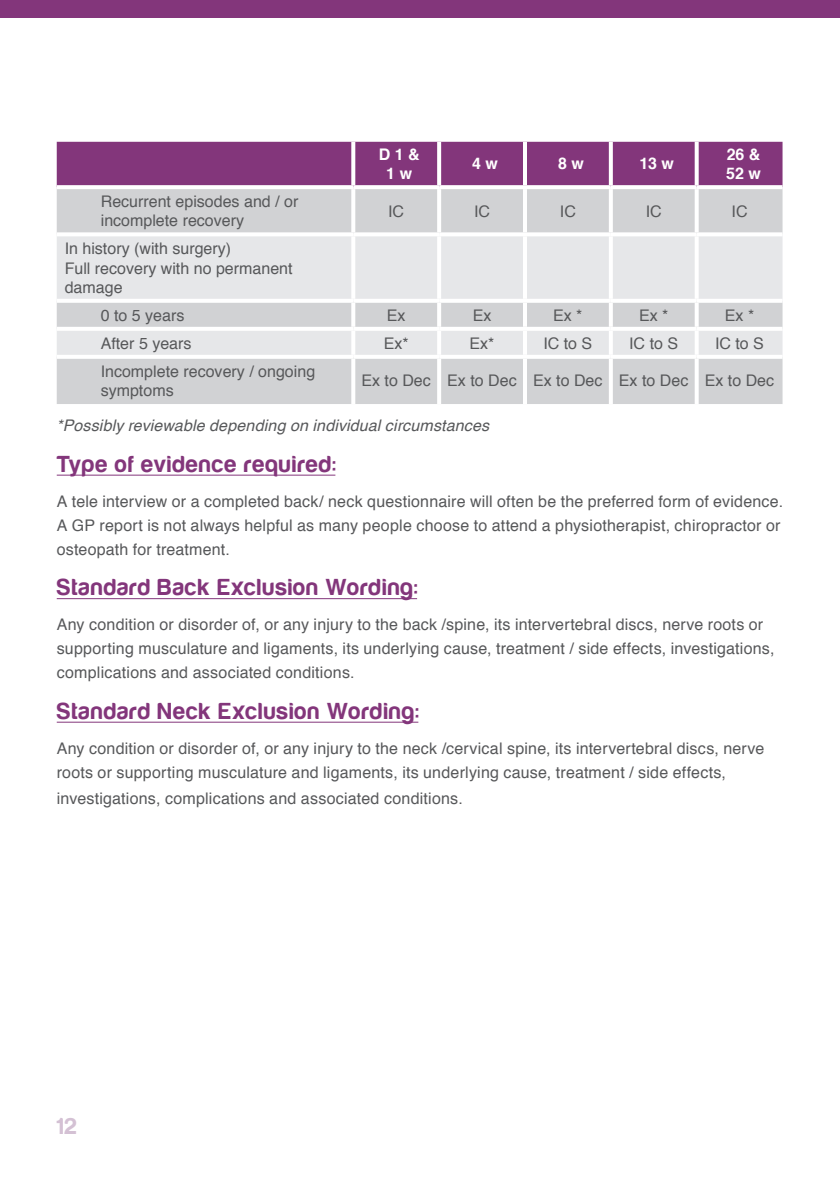
<style>
.page{position:relative;width:840px;height:1191px;background:#fff}
.page>*{position:absolute;margin:0;border:0;box-sizing:border-box;transform-origin:0 0}
.t1{font:24px "Harabara";letter-spacing:.055em;color:#83367b}
.t2{font:24px "Harabara";color:#d4c1d4}
.t3{font:16px/24px "Helvetica";letter-spacing:.01em;color:#57585a}
.t4{font:italic 16px "Helvetica";letter-spacing:.01em;color:#57585a}
.t5{font:700 16px/19.2px "Helvetica";color:#fff;text-align:center}
</style>
<div class="page">
<div style="left:0;top:0;width:839px;height:18px;background:#83367b"></div>
<hr style="left:57px;top:474px;width:278px;height:1px;background:#83367b">
<hr style="left:57px;top:598px;width:360px;height:1px;background:#83367b">
<hr style="left:57px;top:721px;width:361px;height:1px;background:#83367b">
<div style="left:57px;top:142px;width:725px;height:43px;background:#83367b"></div>
<div style="left:57px;top:189px;width:725px;height:215px;background:#d1d2d4"></div>
<svg style="left:57px;top:236px;width:725px;height:119px;background:#e1e2e4"></svg>
<svg style="left:351px;top:142px;width:4px;height:43px"></svg>
<svg style="left:437px;top:142px;width:4px;height:43px"></svg>
<svg style="left:522px;top:142px;width:4px;height:43px"></svg>
<svg style="left:608px;top:142px;width:4px;height:43px"></svg>
<svg style="left:694px;top:142px;width:4px;height:43px"></svg>
<svg style="left:57px;top:185px;width:296px;height:1px"></svg>
<svg style="left:353px;top:185px;width:86px;height:2px"></svg>
<svg style="left:439px;top:185px;width:85px;height:2px"></svg>
<svg style="left:524px;top:185px;width:86px;height:1px"></svg>
<svg style="left:610px;top:185px;width:86px;height:2px"></svg>
<svg style="left:696px;top:185px;width:86px;height:2px"></svg>
<svg style="left:351px;top:189px;width:4px;height:43px"></svg>
<hr style="left:437px;top:189px;width:4px;height:43px;background:#fff">
<svg style="left:522px;top:189px;width:4px;height:43px"></svg>
<svg style="left:608px;top:189px;width:4px;height:43px"></svg>
<svg style="left:694px;top:189px;width:4px;height:43px"></svg>
<svg style="left:57px;top:232px;width:296px;height:4px"></svg>
<svg style="left:353px;top:232px;width:86px;height:4px"></svg>
<hr style="left:351px;top:236px;width:4px;height:63px;background:#fff">
<svg style="left:439px;top:232px;width:85px;height:4px"></svg>
<hr style="left:437px;top:236px;width:4px;height:63px;background:#fff">
<svg style="left:524px;top:232px;width:86px;height:4px"></svg>
<svg style="left:522px;top:236px;width:4px;height:63px"></svg>
<svg style="left:610px;top:232px;width:86px;height:4px"></svg>
<svg style="left:608px;top:236px;width:4px;height:63px"></svg>
<svg style="left:696px;top:232px;width:86px;height:4px"></svg>
<svg style="left:694px;top:236px;width:4px;height:63px"></svg>
<hr style="left:57px;top:299px;width:296px;height:4px;background:#fff">
<hr style="left:353px;top:299px;width:86px;height:4px;background:#fff">
<svg style="left:351px;top:303px;width:4px;height:24px"></svg>
<hr style="left:439px;top:299px;width:85px;height:4px;background:#fff">
<hr style="left:437px;top:303px;width:4px;height:24px;background:#fff">
<hr style="left:524px;top:299px;width:86px;height:4px;background:#fff">
<svg style="left:522px;top:303px;width:4px;height:24px"></svg>
<hr style="left:610px;top:299px;width:86px;height:4px;background:#fff">
<svg style="left:608px;top:303px;width:4px;height:24px"></svg>
<hr style="left:696px;top:299px;width:86px;height:4px;background:#fff">
<svg style="left:694px;top:303px;width:4px;height:24px"></svg>
<hr style="left:57px;top:327px;width:296px;height:4px;background:#fff">
<hr style="left:353px;top:327px;width:86px;height:4px;background:#fff">
<hr style="left:351px;top:331px;width:4px;height:24px;background:#fff">
<hr style="left:439px;top:327px;width:85px;height:4px;background:#fff">
<hr style="left:437px;top:331px;width:4px;height:24px;background:#fff">
<hr style="left:524px;top:327px;width:86px;height:4px;background:#fff">
<svg style="left:522px;top:331px;width:4px;height:24px"></svg>
<hr style="left:610px;top:327px;width:86px;height:4px;background:#fff">
<svg style="left:608px;top:331px;width:4px;height:24px"></svg>
<hr style="left:696px;top:327px;width:86px;height:4px;background:#fff">
<svg style="left:694px;top:331px;width:4px;height:24px"></svg>
<hr style="left:57px;top:355px;width:296px;height:4px;background:#fff">
<hr style="left:353px;top:355px;width:86px;height:4px;background:#fff">
<svg style="left:351px;top:359px;width:4px;height:45px"></svg>
<hr style="left:439px;top:355px;width:85px;height:4px;background:#fff">
<hr style="left:437px;top:359px;width:4px;height:45px;background:#fff">
<hr style="left:524px;top:355px;width:86px;height:4px;background:#fff">
<svg style="left:522px;top:359px;width:4px;height:45px"></svg>
<hr style="left:610px;top:355px;width:86px;height:4px;background:#fff">
<svg style="left:608px;top:359px;width:4px;height:45px"></svg>
<hr style="left:696px;top:355px;width:86px;height:4px;background:#fff">
<svg style="left:694px;top:359px;width:4px;height:45px"></svg>
<p class="t5" style="left:378px;top:145px;width:42px">D 1 &amp;<br>1 w</p>
<p class="t5" style="left:472px;top:154px;width:27px">4 w</p>
<p class="t5" style="left:557px;top:154px;width:27px">8 w</p>
<p class="t5" style="left:639px;top:154px;width:36px">13 w</p>
<p class="t5" style="left:725px;top:145px;width:36px;text-align:left">26 &amp;<br>52 w</p>
<p class="t3" style="left:101px;top:191px;width:199px;line-height:19.2px">Recurrent episodes and / or incomplete recovery</p>
<p class="t3" style="left:388px;top:199px;width:17px">IC</p>
<p class="t3" style="left:474px;top:199px;width:17px">IC</p>
<p class="t3" style="left:559px;top:199px;width:17px">IC</p>
<p class="t3" style="left:645px;top:199px;width:17px">IC</p>
<p class="t3" style="left:731px;top:199px;width:17px">IC</p>
<p class="t3" style="left:65px;top:239px;width:229px;line-height:19.2px">In history (with surgery)<br>Full recovery with no permanent damage</p>
<p class="t3" style="left:101px;top:303px;width:85px">0 to 5 years</p>
<p class="t3" style="left:386px;top:303px;width:20px">Ex</p>
<p class="t3" style="left:472px;top:303px;width:20px">Ex</p>
<p class="t3" style="left:553px;top:303px;width:31px">Ex *</p>
<p class="t3" style="left:638px;top:303px;width:31px">Ex *</p>
<p class="t3" style="left:724px;top:303px;width:31px">Ex *</p>
<p class="t3" style="left:101px;top:331px;width:92px">After 5 years</p>
<p class="t3" style="left:383px;top:331px;width:26px">Ex*</p>
<p class="t3" style="left:469px;top:331px;width:26px">Ex*</p>
<p class="t3" style="left:543px;top:331px;width:50px">IC to S</p>
<p class="t3" style="left:628px;top:331px;width:50px">IC to S</p>
<p class="t3" style="left:714px;top:331px;width:50px">IC to S</p>
<p class="t3" style="left:101px;top:361px;width:216px;line-height:19.2px">Incomplete recovery / ongoing symptoms</p>
<p class="t3" style="left:361px;top:368px;width:414px">Ex to Dec Ex to Dec Ex to Dec Ex to Dec Ex to Dec</p>
<p class="t4" style="left:57px;top:413px;width:434px">*Possibly reviewable depending on individual circumstances</p>
<h1 class="t1" style="left:57px;top:451px;width:280px">Type of evidence required:</h1>
<p class="t3" style="left:57px;top:489px;width:727px">A tele interview or a completed back/ neck questionnaire will often be the preferred form of evidence.<br>A GP report is not always helpful as many people choose to attend a physiotherapist, chiropractor or osteopath for treatment.</p>
<h1 class="t1" style="left:57px;top:574px;width:361px">Standard Back Exclusion Wording:</h1>
<p class="t3" style="left:57px;top:612px;width:719px">Any condition or disorder of, or any injury to the back /spine, its intervertebral discs, nerve roots or supporting musculature and ligaments, its underlying cause, treatment / side effects, investigations, complications and associated conditions.</p>
<h1 class="t1" style="left:57px;top:698px;width:363px">Standard Neck Exclusion Wording:</h1>
<p class="t3" style="left:57px;top:736px;width:708px">Any condition or disorder of, or any injury to the neck /cervical spine, its intervertebral discs, nerve roots or supporting musculature and ligaments, its underlying cause, treatment / side effects,</p>
<p class="t3" style="left:57px;top:786px;width:407px">investigations, complications and associated conditions.</p>
<h1 class="t2" style="left:57px;top:1113px;width:22px">12</h1>
</div>
